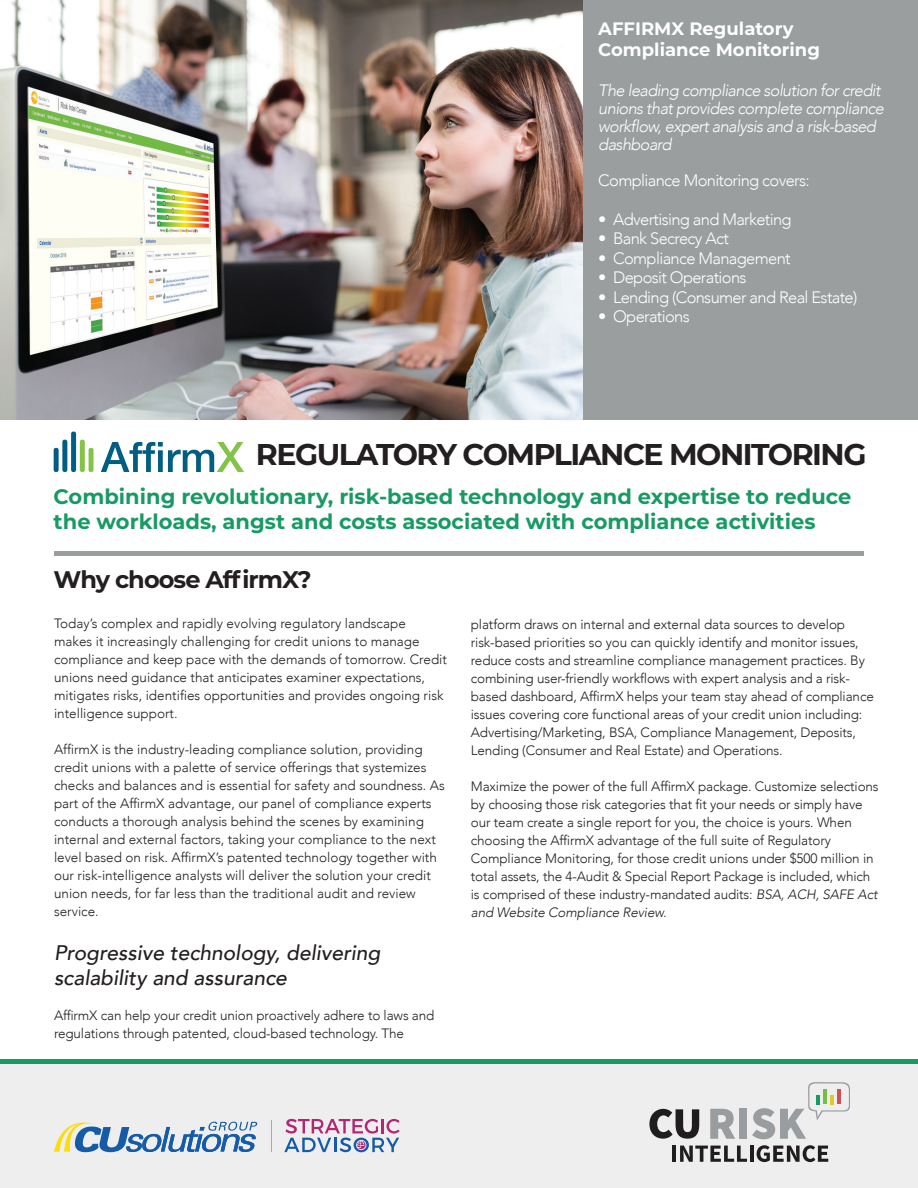
<style>
.page{position:relative;width:918px;height:1188px;background:#fff}
.page>*{position:absolute;margin:0;border:0;box-sizing:border-box;transform-origin:0 0}
.t1{font:700 30px "Montserrat";letter-spacing:-.05em;color:#231f20}
.t2{font:700 24px "Montserrat";letter-spacing:-.04em;color:#231f20}
.t3{font:700 21px/25.2px "Montserrat";color:#179a64}
.t4{font:italic 500 21px/25.5px "Avenir";color:#231f20}
.t5{font:700 18px/21.6px "Montserrat";color:#fff}
.t6{font:300 16.5px "Avenir";letter-spacing:-.04em;color:#fff}
.t7{font:italic 300 16.5px/18px "Avenir";letter-spacing:-.04em;color:#fff}
.t8{font:300 13.5px/18px "Avenir";letter-spacing:-.01em;color:#231f20}
.s1{font-style:italic}
</style>
<div class="page">
<img style="left:0;top:0;width:583px;height:419px">
<div style="left:54px;top:551px;width:810px;height:5px;background:#9a9e9f"></div>
<div style="left:583px;top:0;width:335px;height:419px;background:#9a9e9f"></div>
<svg style="left:101px;top:442px;width:143px;height:30px"></svg>
<div style="left:54px;top:448px;width:5px;height:24px;background:#005e82;border-radius:2px"></div>
<div style="left:62px;top:440px;width:5px;height:32px;background:#005e82;border-radius:2px"></div>
<div style="left:71px;top:432px;width:5px;height:40px;background:#005e82;border-radius:2px"></div>
<div style="left:80px;top:440px;width:5px;height:32px;background:#83c447;border-radius:2px"></div>
<div style="left:89px;top:448px;width:5px;height:24px;background:#83c447;border-radius:2px"></div>
<div style="left:0;top:1064px;width:918px;height:124px;background:#eeeeef"></div>
<div style="left:0;top:1059px;width:918px;height:5px;background:#179a64"></div>
<svg style="left:649px;top:1109px;width:50px;height:30px"></svg>
<hr style="left:673px;top:1146px;width:3px;height:16px;background:#201d1e">
<svg style="left:680px;top:1146px;width:67px;height:16px"></svg>
<hr style="left:750px;top:1146px;width:4px;height:16px;background:#201d1e">
<svg style="left:757px;top:1145px;width:71px;height:17px"></svg>
<svg style="left:710px;top:1109px;width:25px;height:30px"></svg>
<div style="left:739px;top:1109px;width:8px;height:30px;background:#999d9f"></div>
<svg style="left:752px;top:1082px;width:98px;height:57px"></svg>
<hr style="left:271px;top:1120px;width:1px;height:32px;background:#ababab">
<svg style="left:54px;top:1121px;width:204px;height:31px"></svg>
<svg style="left:284px;top:1119px;width:116px;height:33px"></svg>
<p class="t5" style="left:598px;top:17px;width:223px">AFFIRMX Regulatory<br>Compliance Monitoring</p>
<p class="t7" style="left:598px;top:81px;width:287px">The leading compliance solution for credit unions that provides complete compliance workflow, expert analysis and a risk-based dashboard</p>
<p class="t6" style="left:598px;top:170px;width:213px">Compliance Monitoring covers:</p>
<p class="t6" style="left:598px;top:209px;width:195px">• Advertising and Marketing</p>
<p class="t6" style="left:598px;top:229px;width:132px">• Bank Secrecy Act</p>
<p class="t6" style="left:598px;top:248px;width:194px">• Compliance Management</p>
<p class="t6" style="left:598px;top:268px;width:150px">• Deposit Operations</p>
<p class="t6" style="left:598px;top:287px;width:261px">• Lending (Consumer and Real Estate)</p>
<p class="t6" style="left:598px;top:307px;width:93px">• Operations</p>
<p class="t1" style="left:256px;top:433px;width:612px">REGULATORY COMPLIANCE MONITORING</p>
<p class="t3" style="left:54px;top:483px;width:799px">Combining revolutionary, risk-based technology and expertise to reduce the workloads, angst and costs associated with compliance activities</p>
<p class="t2" style="left:54px;top:562px;width:260px">Why choose AffirmX?</p>
<p class="t8" style="left:54px;top:615px;width:395px">Today’s complex and rapidly evolving regulatory landscape makes it increasingly challenging for credit unions to manage compliance and keep pace with the demands of tomorrow. Credit unions need guidance that anticipates examiner expectations, mitigates risks, identifies opportunities and provides ongoing risk intelligence support.</p>
<p class="t8" style="left:54px;top:741px;width:392px">AffirmX is the industry-leading compliance solution, providing credit unions with a palette of service offerings that systemizes checks and balances and is essential for safety and soundness. As part of the AffirmX advantage, our panel of compliance experts conducts a thorough analysis behind the scenes by examining internal and external factors, taking your compliance to the next level based on risk. AffirmX’s patented technology together with our risk-intelligence analysts will deliver the solution your credit union needs, for far less than the traditional audit and review service.</p>
<p class="t4" style="left:54px;top:940px;width:328px">Progressive technology, delivering scalability and assurance</p>
<p class="t8" style="left:54px;top:1006px;width:382px">AffirmX can help your credit union proactively adhere to laws and regulations through patented, cloud-based technology. The</p>
<p class="t8" style="left:471px;top:615px;width:404px">platform draws on internal and external data sources to develop risk-based priorities so you can quickly identify and monitor issues, reduce costs and streamline compliance management practices. By combining user-friendly workflows with expert analysis and a risk&shy;based dashboard, AffirmX helps your team stay ahead of compliance issues covering core functional areas of your credit union including:<br>Advertising/Marketing, BSA, Compliance Management, Deposits, Lending (Consumer and Real Estate) and Operations.</p>
<p class="t8" style="left:471px;top:777px;width:409px">Maximize the power of the full AffirmX package. Customize selections by choosing those risk categories that fit your needs or simply have our team create a single report for you, the choice is yours. When choosing the AffirmX advantage of the full suite of Regulatory Compliance Monitoring, for those credit unions under $500 million in total assets, the 4-Audit &amp; Special Report Package is included, which is comprised of these industry-mandated audits: <span class="s1">BSA, ACH, SAFE Act and Website Compliance Review.</span></p>
</div>
